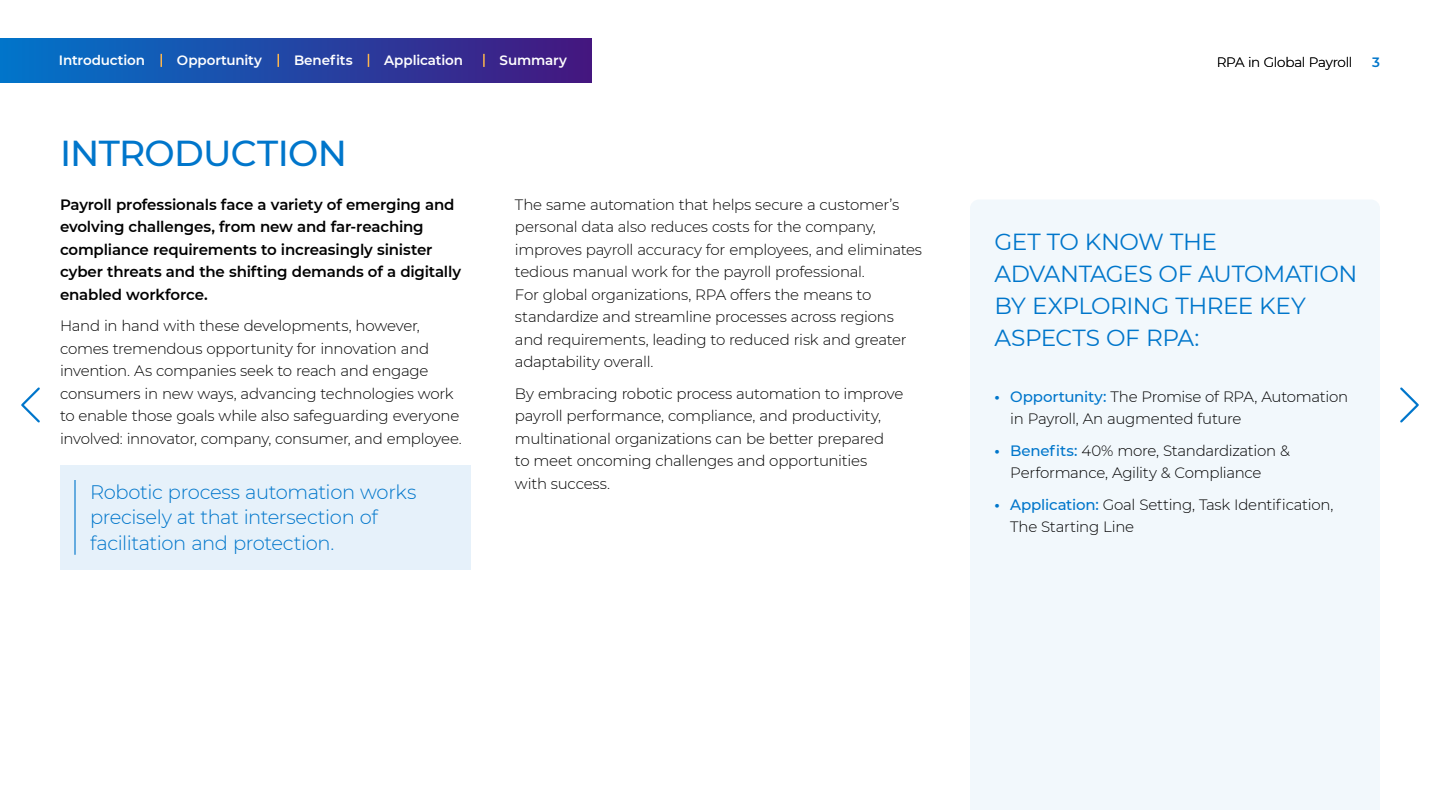
<style>
.page{position:relative;width:1440px;height:810px;background:#fff}
.page>*{position:absolute;margin:0;border:0;box-sizing:border-box;transform-origin:0 0}
.t1{font:500 36px "Montserrat";letter-spacing:-.02em;color:#0076cb}
.t2{font:23.25px/32px "Montserrat";letter-spacing:-.02em;color:#0076cb}
.t3{font:300 19.5px/25.5px "Montserrat";letter-spacing:-.02em;color:#0076cb}
.t4{font:300 15px/22.5px "Montserrat";letter-spacing:-.02em;color:#000}
.t5{font:600 15px/22.5px "Montserrat";letter-spacing:-.01em;color:#000}
.t6{font:600 13.5px "Montserrat";letter-spacing:-.01em;color:#fff}
.t7{font:300 13.5px "Montserrat";letter-spacing:-.02em;color:#000}
.t8{font:600 13.5px "Montserrat";color:#0076cb}
.s1{font-weight:700;color:#0076cb}
.s2{font-weight:500;color:#0076cb}
</style>
<div class="page">
<svg style="left:1400px;top:387px;width:19px;height:36px"></svg>
<svg style="left:21px;top:387px;width:19px;height:36px"></svg>
<div style="left:970px;top:200px;width:410px;height:610px;background:#f2f8fc"></div>
<div style="left:60px;top:465px;width:410px;height:104px;background:#e6f1fa"></div>
<hr style="left:74px;top:480px;width:2px;height:75px;background:#0076cb">
<div style="left:0;top:38px;width:591px;height:45px;background:linear-gradient(to right,#0175ca,#44167f)"></div>
<svg style="left:483px;top:54px;width:2px;height:13px"></svg>
<svg style="left:160px;top:54px;width:2px;height:13px"></svg>
<svg style="left:278px;top:54px;width:1px;height:13px"></svg>
<svg style="left:368px;top:54px;width:1px;height:13px"></svg>
<p class="t6" style="left:59px;top:51px;width:88px">Introduction</p>
<p class="t6" style="left:177px;top:51px;width:86px">Opportunity</p>
<p class="t6" style="left:294px;top:51px;width:60px">Benefits</p>
<p class="t6" style="left:384px;top:51px;width:80px">Application</p>
<p class="t6" style="left:500px;top:51px;width:69px">Summary</p>
<p class="t7" style="left:1217px;top:53px;width:137px">RPA in Global Payroll</p>
<p class="t8" style="left:1372px;top:52px;width:9px">3</p>
<h1 class="t1" style="left:60px;top:128px;width:288px">INTRODUCTION</h1>
<p class="t5" style="left:60px;top:192px;width:403px">Payroll professionals face a variety of emerging and evolving challenges, from new and far-reaching compliance requirements to increasingly sinister cyber threats and the shifting demands of a digitally enabled workforce.</p>
<p class="t4" style="left:60px;top:314px;width:403px">Hand in hand with these developments, however, comes tremendous opportunity for innovation and invention. As companies seek to reach and engage consumers in new ways, advancing technologies work to enable those goals while also safeguarding everyone involved: innovator, company, consumer, and employee.</p>
<h3 class="t3" style="left:90px;top:479px;width:328px">Robotic process automation works precisely at that intersection of facilitation and protection.</h3>
<p class="t4" style="left:515px;top:193px;width:409px">The same automation that helps secure a customer’s personal data also reduces costs for the company, improves payroll accuracy for employees, and eliminates tedious manual work for the payroll professional.<br>For global organizations, RPA offers the means to standardize and streamline processes across regions and requirements, leading to reduced risk and greater adaptability overall.</p>
<p class="t4" style="left:515px;top:382px;width:390px">By embracing robotic process automation to improve payroll performance, compliance, and productivity, multinational organizations can be better prepared<br>to meet oncoming challenges and opportunities<br>with success.</p>
<h2 class="t2" style="left:994px;top:225px;width:365px">GET TO KNOW THE<br>ADVANTAGES OF AUTOMATION<br>BY EXPLORING THREE KEY<br>ASPECTS OF RPA:</h2>
<p class="t4" style="left:1010px;top:385px;width:339px;text-indent:-16px"><span class="s1">•</span> <span class="s2">Opportunity:</span> The Promise of RPA, Automation in Payroll, An augmented future</p>
<p class="t4" style="left:1010px;top:439px;width:281px;text-indent:-16px"><span class="s1">•</span> <span class="s2">Benefits:</span> 40% more, Standardization &amp;<br>Performance, Agility &amp; Compliance</p>
<p class="t4" style="left:1010px;top:493px;width:325px;text-indent:-16px"><span class="s1">•</span> <span class="s2">Application:</span> Goal Setting, Task Identification,<br>The Starting Line</p>
</div>
